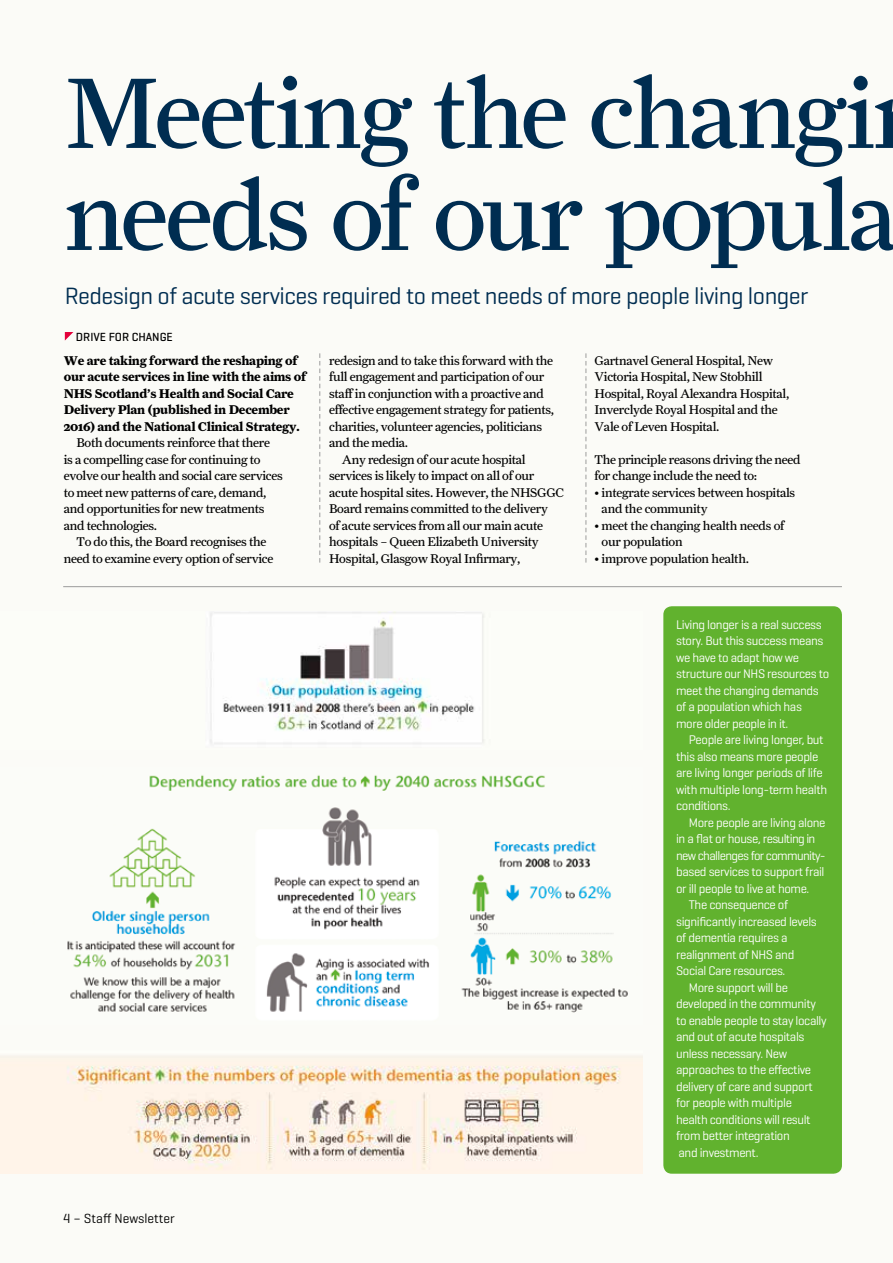
<style>
.page{position:relative;width:893px;height:1263px;background:#fbfbf7}
.page>*{position:absolute;margin:0;border:0;box-sizing:border-box;transform-origin:0 0}
.t1{font:100.5px/102px "Farnham Display";letter-spacing:-.03em;color:#002d51}
.t2{font:24px "Geogrotesque";letter-spacing:-.02em;color:#002d51}
.t3{font:13.5px "Geogrotesque";color:#000}
.t4{font:12.75px/16.5px "Farnham Text";letter-spacing:-.02em;color:#000}
.t5{font:12.75px/16.5px "Geogrotesque";letter-spacing:-.03em;color:#fff}
.t6{font:700 12.75px/16.5px "Farnham Text";letter-spacing:-.025em;color:#000}
.t7{font:12.75px/16.5px "Farnham Display";letter-spacing:-.025em;color:#000}
.t8{font:12.75px "Geogrotesque";letter-spacing:-.05em;color:#fff}
.t9{font:600 12px "Geogrotesque";color:#000}
</style>
<div class="page">
<img style="left:0;top:1056px;width:642px;height:118px">
<svg style="left:319px;top:353px;width:1px;height:210px"></svg>
<svg style="left:586px;top:353px;width:1px;height:210px"></svg>
<hr style="left:63px;top:586px;width:779px;height:1px;background:#9c9c9c">
<svg style="left:65px;top:332px;width:8px;height:9px"></svg>
<div style="left:663px;top:606px;width:179px;height:568px;background:#61b22e;border-radius:9px"></div>
<img style="left:67px;top:775px;width:561px;height:238px">
<img style="left:210px;top:611px;width:274px;height:132px">
<h1 class="t1" style="left:65px;top:61px;width:835px">Meeting the changi needs of our popula</h1>
<h2 class="t2" style="left:65px;top:281px;width:745px">Redesign of acute services required to meet needs of more people living longer</h2>
<p class="t9" style="left:76px;top:329px;width:98px">DRIVE FOR CHANGE</p>
<p class="t6" style="left:64px;top:352px;width:244px">We are taking forward the reshaping of our acute services in line with the aims of NHS Scotland’s Health and Social Care Delivery Plan (published in December 2016) and the National Clinical Strategy.</p>
<p class="t4" style="left:64px;top:434px;width:220px;text-indent:13px">Both documents reinforce that there<br>is a compelling case for continuing to evolve our health and social care services to meet new patterns of care, demand, and opportunities for new treatments and technologies.</p>
<p class="t4" style="left:64px;top:533px;width:211px;text-align:center">To do this, the Board recognises the need to examine every option of service</p>
<p class="t4" style="left:329px;top:352px;width:225px">redesign and to take this forward with the</p>
<p class="t4" style="left:329px;top:368px;width:217px">full engagement and participation of our</p>
<p class="t4" style="left:329px;top:385px;width:216px">staff in conjunction with a proactive and</p>
<p class="t4" style="left:329px;top:401px;width:227px">effective engagement strategy for patients,</p>
<p class="t4" style="left:329px;top:418px;width:214px">charities, volunteer agencies, politicians</p>
<p class="t4" style="left:329px;top:434px;width:80px">and the media.</p>
<p class="t4" style="left:342px;top:451px;width:185px">Any redesign of our acute hospital</p>
<p class="t4" style="left:329px;top:467px;width:207px">services is likely to impact on all of our</p>
<p class="t4" style="left:329px;top:484px;width:237px">acute hospital sites. However, the NHSGGC</p>
<p class="t4" style="left:329px;top:500px;width:220px">Board remains committed to the delivery</p>
<p class="t4" style="left:329px;top:517px;width:216px">of acute services from all our main acute</p>
<p class="t4" style="left:329px;top:533px;width:211px">hospitals – Queen Elizabeth University</p>
<p class="t4" style="left:329px;top:550px;width:193px">Hospital, Glasgow Royal Infirmary,</p>
<p class="t3" style="left:63px;top:1210px;width:113px">4 – Staff Newsletter</p>
<p class="t4" style="left:594px;top:352px;width:196px">Gartnavel General Hospital, New<br>Victoria Hospital, New Stobhill<br>Hospital, Royal Alexandra Hospital,<br>Inverclyde Royal Hospital and the<br>Vale of Leven Hospital.</p>
<p class="t4" style="left:594px;top:451px;width:208px">The principle reasons driving the need for change include the need to:</p>
<p class="t7" style="left:602px;top:484px;width:195px;text-indent:-7px">• integrate services between hospitals and the community</p>
<p class="t7" style="left:602px;top:517px;width:184px;text-indent:-7px">• meet the changing health needs of our population</p>
<p class="t7" style="left:594px;top:550px;width:156px">• improve population health.</p>
<p class="t5" style="left:676px;top:616px;width:155px">Living longer is a real success story. But this success means we have to adapt how we structure our NHS resources to meet the changing demands of a population which has more older people in it.</p>
<p class="t5" style="left:676px;top:731px;width:152px;text-indent:13px">People are living longer, but this also means more people are living longer periods of life with multiple long-term health conditions.</p>
<p class="t5" style="left:689px;top:814px;width:138px">More people are living alone</p>
<p class="t8" style="left:676px;top:831px;width:141px">in a flat or house, resulting in</p>
<p class="t8" style="left:676px;top:847px;width:151px">new challenges for community-</p>
<p class="t5" style="left:676px;top:863px;width:150px">based services to support frail</p>
<p class="t5" style="left:676px;top:880px;width:135px">or ill people to live at home.</p>
<p class="t5" style="left:689px;top:896px;width:101px">The consequence of</p>
<p class="t5" style="left:676px;top:913px;width:142px">significantly increased levels</p>
<p class="t5" style="left:676px;top:929px;width:113px">of dementia requires a</p>
<p class="t5" style="left:676px;top:946px;width:120px">realignment of NHS and</p>
<p class="t5" style="left:676px;top:962px;width:111px">Social Care resources.</p>
<p class="t5" style="left:689px;top:979px;width:101px">More support will be</p>
<p class="t5" style="left:676px;top:995px;width:141px">developed in the community</p>
<p class="t5" style="left:676px;top:1012px;width:152px">to enable people to stay locally</p>
<p class="t5" style="left:676px;top:1028px;width:130px">and out of acute hospitals</p>
<p class="t5" style="left:676px;top:1045px;width:113px">unless necessary. New</p>
<p class="t5" style="left:676px;top:1061px;width:137px">approaches to the effective</p>
<p class="t5" style="left:676px;top:1078px;width:138px">delivery of care and support</p>
<p class="t5" style="left:676px;top:1094px;width:117px">for people with multiple</p>
<p class="t5" style="left:676px;top:1111px;width:136px">health conditions will result</p>
<p class="t5" style="left:676px;top:1127px;width:115px">from better integration</p>
<p class="t5" style="left:679px;top:1144px;width:81px">and investment.</p>
</div>
